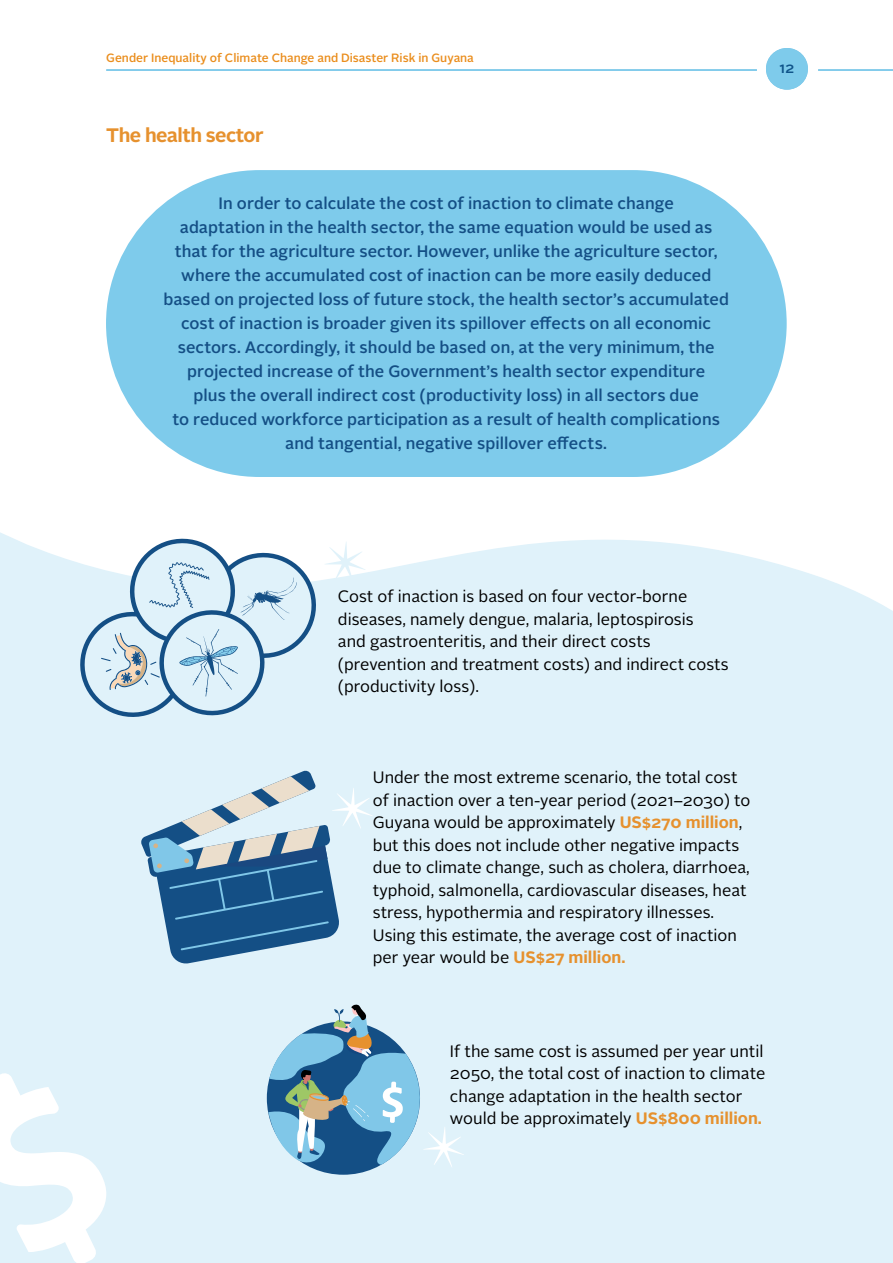
<style>
.page{position:relative;width:893px;height:1263px;background:#fff}
.page>*{position:absolute;margin:0;border:0;box-sizing:border-box;transform-origin:0 0}
.t1{font:700 19.5px "Alright Sans";letter-spacing:-.025em;color:#e6912e}
.t2{font:16.5px/22.5px "Alright Sans";color:#000}
.t3{font:500 16.5px/24px "Alright Sans";letter-spacing:.005em;color:#144f85;text-align:center}
.t4{font:500 15px "Alright Sans";color:#0f548a}
.t5{font:500 12px "Alright Sans";color:#ea8d1c}
.s1{font-weight:700;color:#e6912e}
</style>
<div class="page">
<div style="left:0;top:532px;width:893px;height:731px;background:#e0f2fa"></div>
<div style="left:766px;top:48px;width:42px;height:42px;background:#7ecbeb;border-radius:50%"></div>
<hr style="left:106px;top:69px;width:651px;height:2px;background:#7ecbeb">
<hr style="left:818px;top:69px;width:75px;height:2px;background:#7ecbeb">
<div style="left:106px;top:170px;width:681px;height:307px;background:#7ecbeb;border-radius:153px"></div>
<svg style="left:74px;top:533px;width:292px;height:190px;background:#d0e3ee"></svg>
<svg style="left:140px;top:770px;width:233px;height:195px;background:#8fb0c8"></svg>
<svg style="left:268px;top:1003px;width:196px;height:165px;background:#98bed2"></svg>
<svg style="left:0;top:1072px;width:107px;height:191px"></svg>
<p class="t5" style="left:106px;top:50px;width:369px">Gender Inequality of Climate Change and Disaster Risk in Guyana</p>
<p class="t1" style="left:106px;top:122px;width:159px">The health sector</p>
<p class="t3" style="left:163px;top:191px;width:567px">In order to calculate the cost of inaction to climate change<br>adaptation in the health sector, the same equation would be used as that for the agriculture sector. However, unlike the agriculture sector, where the accumulated cost of inaction can be more easily deduced based on projected loss of future stock, the health sector’s accumulated cost of inaction is broader given its spillover effects on all economic sectors. Accordingly, it should be based on, at the very minimum, the projected increase of the Government’s health sector expenditure<br>plus the overall indirect cost (productivity loss) in all sectors due<br>to reduced workforce participation as a result of health complications and tangential, negative spillover effects.</p>
<p class="t4" style="left:779px;top:57px;width:17px">12</p>
<p class="t2" style="left:338px;top:585px;width:392px">Cost of inaction is based on four vector-borne diseases, namely dengue, malaria, leptospirosis<br>and gastroenteritis, and their direct costs (prevention and treatment costs) and indirect costs (productivity loss).</p>
<p class="t2" style="left:373px;top:766px;width:379px">Under the most extreme scenario, the total cost of inaction over a ten-year period (2021–2030) to Guyana would be approximately <span class="s1">US$270 million</span>, but this does not include other negative impacts due to climate change, such as cholera, diarrhoea, typhoid, salmonella, cardiovascular diseases, heat stress, hypothermia and respiratory illnesses.<br>Using this estimate, the average cost of inaction per year would be <span class="s1">US$27 million.</span></p>
<p class="t2" style="left:450px;top:1040px;width:317px">If the same cost is assumed per year until 2050, the total cost of inaction to climate change adaptation in the health sector would be approximately <span class="s1">US$800 million.</span></p>
</div>
